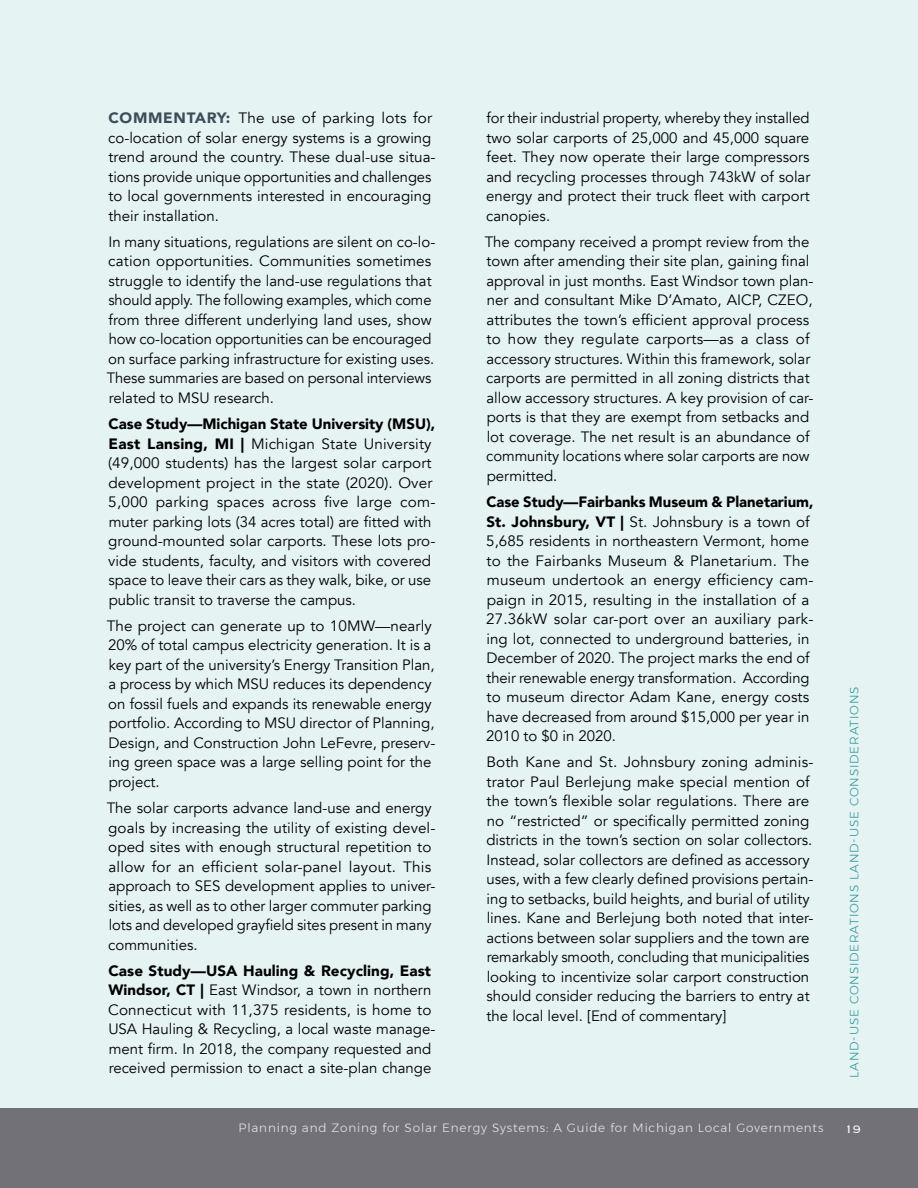
<style>
.page{position:relative;width:918px;height:1188px;background:#fff}
.page>*{position:absolute;margin:0;border:0;box-sizing:border-box;transform-origin:0 0}
.BOX-COMMENTARY-less{font:15px/19.5px "Avenir";color:#000}
.t1{font:300 14.25px "Copperplate";color:#fff}
.t2{font:300 12px "Montserrat";letter-spacing:.07em;color:#e6e6e6}
.SECTION-tx{font:300 12px "Montserrat";letter-spacing:.07em;color:#339a9c}
.s1{font-weight:900;color:#3c4c59}
.s2{font-weight:900}
</style>
<div class="page">
<div style="left:0;top:1108px;width:918px;height:80px;background:#727177"></div>
<div style="left:0;top:0;width:918px;height:1108px;background:#e6f3f3"></div>
<p class="BOX-COMMENTARY-less" style="left:108px;top:108px;width:329px"><span class="s1">COMMENTARY:</span> The use of parking lots for co-location of solar energy systems is a growing trend around the country. These dual-use situa&shy;tions provide unique opportunities and challenges to local governments interested in encouraging their installation.</p>
<p class="BOX-COMMENTARY-less" style="left:107px;top:232px;width:330px">In many situations, regulations are silent on co-lo&shy;cation opportunities. Communities sometimes struggle to identify the land-use regulations that should apply. The following examples, which come from three different underlying land uses, show how co-location opportunities can be encouraged on surface parking infrastructure for existing uses.<br>These summaries are based on personal interviews related to MSU research.</p>
<p class="BOX-COMMENTARY-less" style="left:108px;top:414px;width:329px"><span class="s2">Case Study—Michigan State University (MSU), East Lansing, MI |</span> Michigan State University (49,000 students) has the largest solar carport development project in the state (2020). Over 5,000 parking spaces across five large com&shy;muter parking lots (34 acres total) are fitted with ground-mounted solar carports. These lots pro&shy;vide students, faculty, and visitors with covered space to leave their cars as they walk, bike, or use public transit to traverse the campus.</p>
<p class="BOX-COMMENTARY-less" style="left:107px;top:616px;width:330px">The project can generate up to 10MW—nearly 20% of total campus electricity generation. It is a key part of the university’s Energy Transition Plan, a process by which MSU reduces its dependency on fossil fuels and expands its renewable energy portfolio. According to MSU director of Planning, Design, and Construction John LeFevre, preserv&shy;ing green space was a large selling point for the project.</p>
<p class="BOX-COMMENTARY-less" style="left:107px;top:798px;width:330px">The solar carports advance land-use and energy goals by increasing the utility of existing devel&shy;oped sites with enough structural repetition to allow for an efficient solar-panel layout. This approach to SES development applies to univer&shy;sities, as well as to other larger commuter parking lots and developed grayfield sites present in many communities.</p>
<p class="BOX-COMMENTARY-less" style="left:108px;top:961px;width:329px"><span class="s2">Case Study—USA Hauling &amp; Recycling, East Windsor, CT |</span> East Windsor, a town in northern Connecticut with 11,375 residents, is home to USA Hauling &amp; Recycling, a local waste manage&shy;ment firm. In 2018, the company requested and received permission to enact a site-plan change</p>
<p class="BOX-COMMENTARY-less" style="left:486px;top:108px;width:326px;text-align:justify">for their industrial property, whereby they installed two solar carports of 25,000 and 45,000 square feet. They now operate their large compressors and recycling processes through 743kW of solar energy and protect their truck fleet with carport canopies.</p>
<p class="BOX-COMMENTARY-less" style="left:485px;top:232px;width:330px">The company received a prompt review from the town after amending their site plan, gaining final approval in just months. East Windsor town plan&shy;ner and consultant Mike D’Amato, AICP, CZEO, attributes the town’s efficient approval process to how they regulate carports—as a class of accessory structures. Within this framework, solar carports are permitted in all zoning districts that allow accessory structures. A key provision of car&shy;ports is that they are exempt from setbacks and lot coverage. The net result is an abundance of community locations where solar carports are now permitted.</p>
<p class="BOX-COMMENTARY-less" style="left:486px;top:492px;width:329px"><span class="s2">Case Study—Fairbanks Museum &amp; Planetarium, St. Johnsbury, VT |</span> St. Johnsbury is a town of 5,685 residents in northeastern Vermont, home to the Fairbanks Museum &amp; Planetarium. The museum undertook an energy efficiency cam&shy;paign in 2015, resulting in the installation of a 27.36kW solar car-port over an auxiliary park&shy;ing lot, connected to underground batteries, in December of 2020. The project marks the end of their renewable energy transformation. According to museum director Adam Kane, energy costs have decreased from around $15,000 per year in 2010 to $0 in 2020.</p>
<p class="BOX-COMMENTARY-less" style="left:486px;top:753px;width:329px">Both Kane and St. Johnsbury zoning adminis&shy;trator Paul Berlejung make special mention of the town’s flexible solar regulations. There are no “restricted” or specifically permitted zoning districts in the town’s section on solar collectors.<br>Instead, solar collectors are defined as accessory uses, with a few clearly defined provisions pertain&shy;ing to setbacks, build heights, and burial of utility lines. Kane and Berlejung both noted that inter&shy;actions between solar suppliers and the town are remarkably smooth, concluding that municipalities looking to incentivize solar carport construction should consider reducing the barriers to entry at the local level. [End of commentary]</p>
<p class="SECTION-tx" style="left:845px;top:1078px;width:393px;rotate:-90deg">LAND-USE CONSIDERATIONS LAND-USE CONSIDERATIONS</p>
<p class="t2" style="left:239px;top:1119px;width:586px">Planning and Zoning for Solar Energy Systems: A Guide for Michigan Local Governments</p>
<p class="t1" style="left:845px;top:1120px;width:18px">19</p>
</div>
